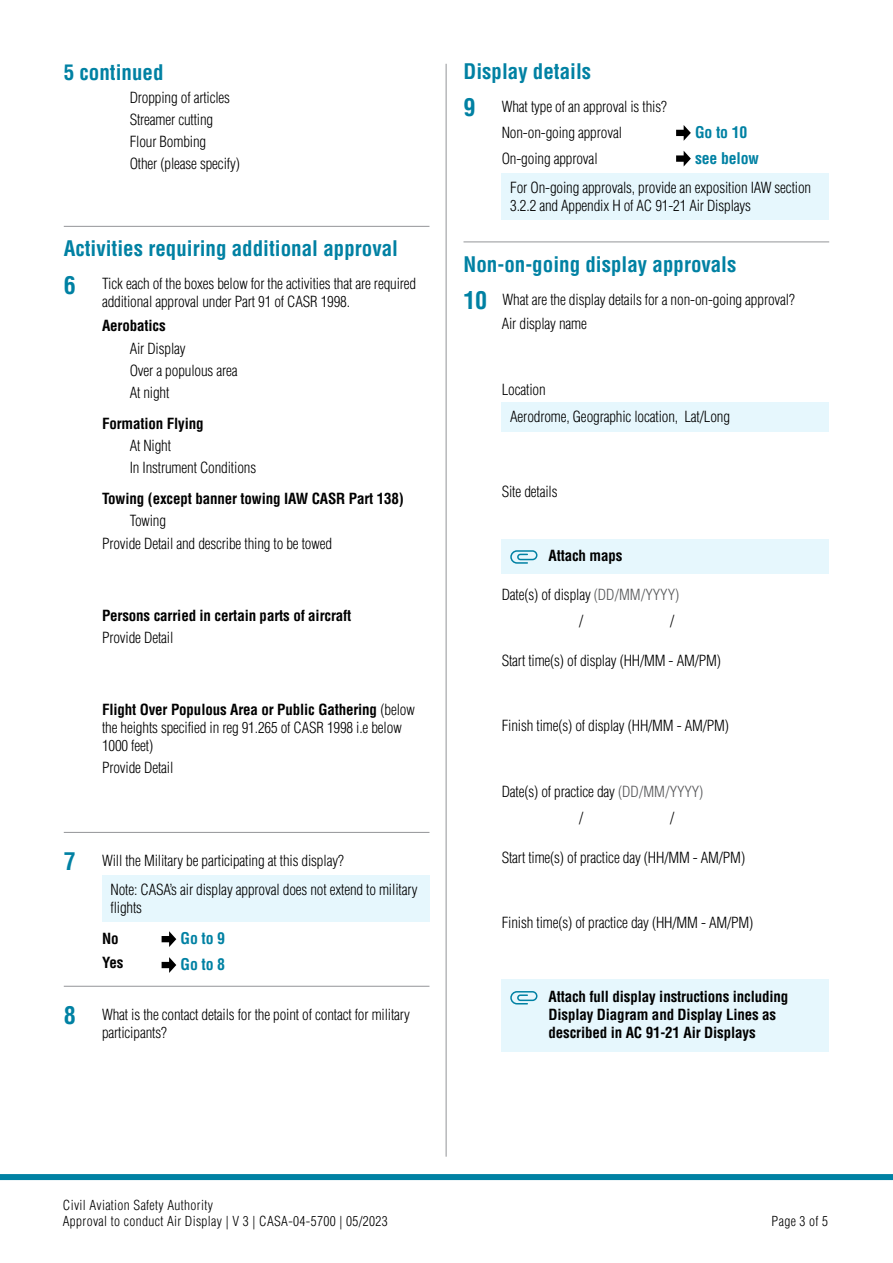
<style>
.page{position:relative;width:893px;height:1263px;background:#fff}
.page>*{position:absolute;margin:0;border:0;box-sizing:border-box;transform-origin:0 0}
.Sub-H_Cont_Bold_blue{font:700 condensed 21px "Helvetica LT Std";color:#0081a3}
.P_10pt_SA1pt{font:700 condensed 15.75px "Helvetica LT Std";letter-spacing:-.01em;color:#0081a3}
.P_Indent_9mm_10pt_SA{font:300 condensed 15px/18px "Helvetica LT Std";letter-spacing:-.01em;color:#000}
._1SH__P_Indent_9mm_1{font:300 condensed 15px/18px "Helvetica LT Std";letter-spacing:-.01em;color:#000}
.P_10pt_SA1pt-2{font:300 condensed 15px/18px "Helvetica LT Std";letter-spacing:-.01em;color:#000}
.Multi-checkbox_Inden{font:300 condensed 15px "Helvetica LT Std";letter-spacing:-.01em;color:#000}
.Attached_note_10pt_B{font:700 condensed 15px/18px "Helvetica LT Std";letter-spacing:-.01em;color:#000}
.P_Indent_9mm_10pt_SA-2{font:700 condensed 15px "Helvetica LT Std";letter-spacing:-.01em;color:#000}
.Application_type_9mm{font:300 condensed 15px "Helvetica LT Std";letter-spacing:-.01em;color:#000}
.N_Y_Checkbox_line{font:700 condensed 15px "Helvetica LT Std";color:#000}
.t1{font:300 condensed 13.5px/16.5px "Helvetica LT Std";letter-spacing:.025em;color:#000}
.s1{font-weight:700;font-size:24px;color:#0081a3}
.s2{font-weight:700}
.s3{color:#58595b}
</style>
<div class="page">
<div style="left:0;top:1174px;width:893px;height:6px;background:#0081a3"></div>
<hr style="left:446px;top:64px;width:1px;height:1093px;background:#939598">
<hr style="left:64px;top:226px;width:365px;height:1px;background:#939598">
<hr style="left:64px;top:832px;width:365px;height:1px;background:#939598">
<div style="left:102px;top:875px;width:327px;height:47px;background:#e6f7fd"></div>
<svg style="left:162px;top:931px;width:14px;height:16px"></svg>
<svg style="left:162px;top:957px;width:14px;height:16px"></svg>
<hr style="left:64px;top:986px;width:365px;height:1px;background:#939598">
<svg style="left:676px;top:125px;width:15px;height:16px"></svg>
<svg style="left:676px;top:151px;width:15px;height:15px"></svg>
<div style="left:502px;top:173px;width:327px;height:47px;background:#e6f7fd"></div>
<hr style="left:463px;top:242px;width:366px;height:1px;background:#939598">
<div style="left:502px;top:402px;width:327px;height:30px;background:#e6f7fd"></div>
<div style="left:502px;top:539px;width:327px;height:34px;background:#e6f7fd"></div>
<div style="left:502px;top:979px;width:327px;height:73px;background:#e6f7fd"></div>
<h1 class="Sub-H_Cont_Bold_blue" style="left:64px;top:60px;width:101px">5 continued</h1>
<p class="Multi-checkbox_Inden" style="left:130px;top:88px;width:102px">Dropping of articles</p>
<p class="Multi-checkbox_Inden" style="left:130px;top:110px;width:85px">Streamer cutting</p>
<p class="Multi-checkbox_Inden" style="left:130px;top:132px;width:78px">Flour Bombing</p>
<p class="Multi-checkbox_Inden" style="left:130px;top:155px;width:112px">Other (please specify)</p>
<h1 class="Sub-H_Cont_Bold_blue" style="left:64px;top:235px;width:336px">Activities requiring additional approval</h1>
<p class="_1SH__P_Indent_9mm_1" style="left:102px;top:274px;width:316px;text-indent:-38px"><span class="s1">6</span> Tick each of the boxes below for the activities that are required additional approval under Part 91 of CASR 1998.</p>
<p class="P_Indent_9mm_10pt_SA-2" style="left:102px;top:317px;width:65px">Aerobatics</p>
<p class="P_Indent_9mm_10pt_SA" style="left:130px;top:339px;width:57px">Air Display</p>
<p class="Multi-checkbox_Inden" style="left:130px;top:361px;width:109px">Over a populous area</p>
<p class="Multi-checkbox_Inden" style="left:130px;top:383px;width:41px">At night</p>
<p class="P_Indent_9mm_10pt_SA-2" style="left:102px;top:414px;width:103px">Formation Flying</p>
<p class="P_Indent_9mm_10pt_SA" style="left:130px;top:437px;width:43px">At Night</p>
<p class="Multi-checkbox_Inden" style="left:130px;top:459px;width:128px">In Instrument Conditions</p>
<p class="P_Indent_9mm_10pt_SA-2" style="left:102px;top:489px;width:303px">Towing (except banner towing IAW CASR Part 138)</p>
<p class="P_Indent_9mm_10pt_SA" style="left:130px;top:512px;width:38px">Towing</p>
<p class="Multi-checkbox_Inden" style="left:102px;top:534px;width:231px">Provide Detail and describe thing to be towed</p>
<p class="P_Indent_9mm_10pt_SA-2" style="left:102px;top:606px;width:251px">Persons carried in certain parts of aircraft</p>
<p class="Multi-checkbox_Inden" style="left:102px;top:628px;width:73px">Provide Detail</p>
<p class="P_Indent_9mm_10pt_SA" style="left:102px;top:700px;width:314px"><span class="s2">Flight Over Populous Area or Public Gathering</span> (below the heights specified in reg 91.265 of CASR 1998 i.e below<br>1000 feet)</p>
<p class="Multi-checkbox_Inden" style="left:102px;top:758px;width:73px">Provide Detail</p>
<p class="_1SH__P_Indent_9mm_1" style="left:64px;top:851px;width:282px"><span class="s1">7</span> Will the Military be participating at this display?</p>
<p class="P_10pt_SA1pt-2" style="left:111px;top:880px;width:308px">Note: CASA’s air display approval does not extend to military flights</p>
<p class="N_Y_Checkbox_line" style="left:102px;top:929px;width:18px">No</p>
<p class="P_10pt_SA1pt" style="left:181px;top:929px;width:46px">Go to 9</p>
<p class="P_Indent_9mm_10pt_SA-2" style="left:102px;top:953px;width:23px">Yes</p>
<p class="P_10pt_SA1pt" style="left:181px;top:954px;width:46px">Go to 8</p>
<p class="_1SH__P_Indent_9mm_1" style="left:102px;top:1005px;width:310px;text-indent:-38px"><span class="s1">8</span> What is the contact details for the point of contact for military participants?</p>
<h1 class="Sub-H_Cont_Bold_blue" style="left:463px;top:58px;width:129px">Display details</h1>
<p class="_1SH__P_Indent_9mm_1" style="left:463px;top:97px;width:205px"><span class="s1">9</span> What type of an approval is this?</p>
<p class="Application_type_9mm" style="left:502px;top:123px;width:122px">Non-on-going approval</p>
<p class="P_10pt_SA1pt" style="left:695px;top:122px;width:54px">Go to 10</p>
<p class="Application_type_9mm" style="left:502px;top:149px;width:97px">On-going approval</p>
<p class="P_10pt_SA1pt" style="left:695px;top:148px;width:65px">see below</p>
<p class="P_10pt_SA1pt-2" style="left:510px;top:178px;width:302px">For On-going approvals, provide an exposition IAW section<br>3.2.2 and Appendix H of AC 91-21 Air Displays</p>
<h1 class="Sub-H_Cont_Bold_blue" style="left:463px;top:251px;width:274px">Non-on-going display approvals</h1>
<p class="_1SH__P_Indent_9mm_1" style="left:463px;top:290px;width:333px"><span class="s1">10</span> What are the display details for a non-on-going approval?</p>
<p class="P_Indent_9mm_10pt_SA" style="left:502px;top:314px;width:87px">Air display name</p>
<p class="P_Indent_9mm_10pt_SA" style="left:502px;top:380px;width:45px">Location</p>
<p class="P_10pt_SA1pt-2" style="left:510px;top:408px;width:221px">Aerodrome, Geographic location, Lat/Long</p>
<p class="P_Indent_9mm_10pt_SA" style="left:502px;top:483px;width:57px">Site details</p>
<p class="Attached_note_10pt_B" style="left:549px;top:547px;width:75px">Attach maps</p>
<p class="P_Indent_9mm_10pt_SA" style="left:502px;top:585px;width:179px">Date(s) of display <span class="s3">(DD/MM/YYYY)</span></p>
<p class="P_Indent_9mm_10pt_SA" style="left:579px;top:611px;width:6px">/</p>
<p class="P_Indent_9mm_10pt_SA" style="left:670px;top:611px;width:6px">/</p>
<p class="P_Indent_9mm_10pt_SA" style="left:502px;top:651px;width:221px">Start time(s) of display (HH/MM - AM/PM)</p>
<p class="P_Indent_9mm_10pt_SA" style="left:502px;top:717px;width:229px">Finish time(s) of display (HH/MM - AM/PM)</p>
<p class="P_Indent_9mm_10pt_SA" style="left:502px;top:782px;width:203px">Date(s) of practice day <span class="s3">(DD/MM/YYYY)</span></p>
<p class="P_Indent_9mm_10pt_SA" style="left:579px;top:808px;width:6px">/</p>
<p class="P_Indent_9mm_10pt_SA" style="left:670px;top:808px;width:6px">/</p>
<p class="P_Indent_9mm_10pt_SA" style="left:502px;top:848px;width:245px">Start time(s) of practice day (HH/MM - AM/PM)</p>
<p class="P_Indent_9mm_10pt_SA" style="left:502px;top:914px;width:253px">Finish time(s) of practice day (HH/MM - AM/PM)</p>
<p class="Attached_note_10pt_B" style="left:549px;top:987px;width:241px">Attach full display instructions including<br>Display Diagram and Display Lines as described in AC 91-21 Air Displays</p>
<p class="t1" style="left:63px;top:1197px;width:326px">Civil Aviation Safety Authority<br>Approval to conduct Air Display | V 3 | CASA-04-5700 | 05/2023</p>
<p class="t1" style="left:772px;top:1213px;width:58px">Page 3 of 5</p>
</div>
